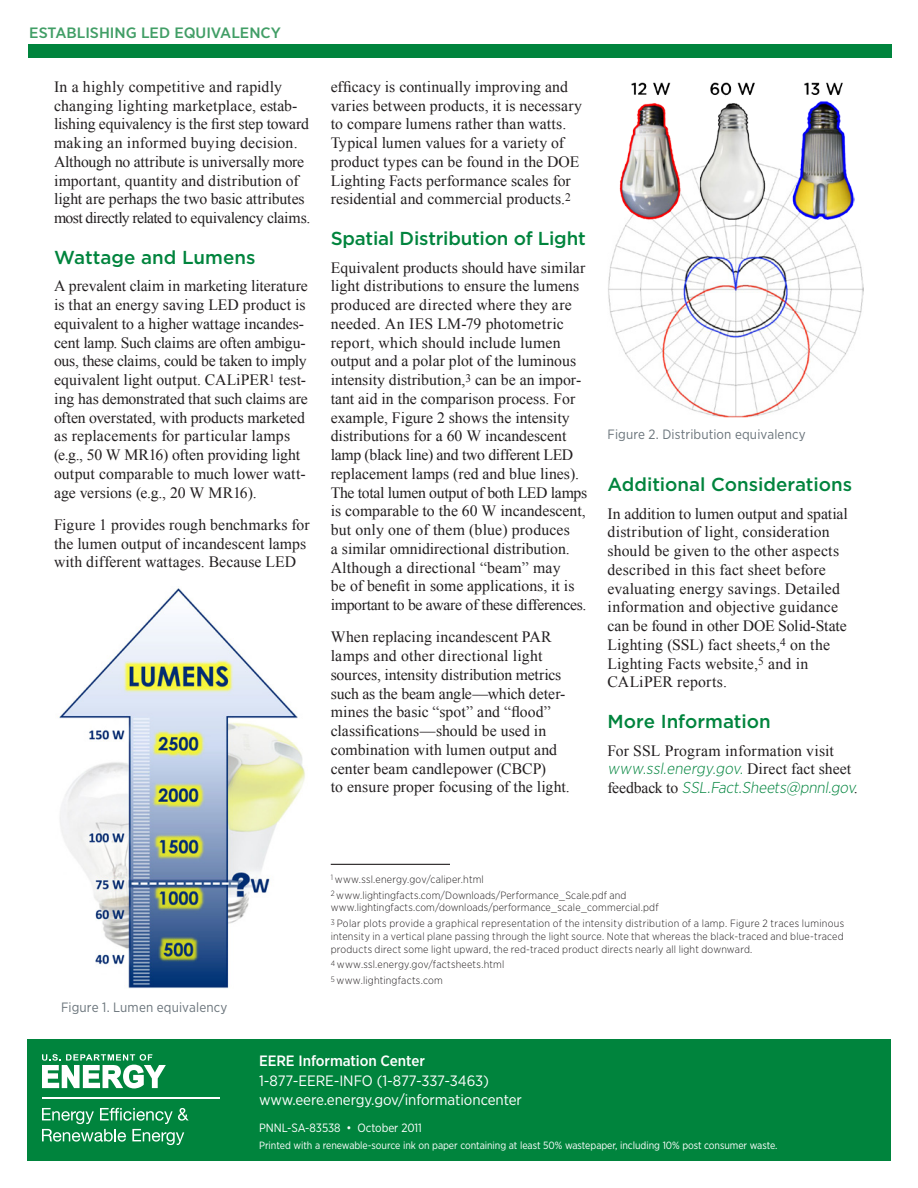
<style>
.page{position:relative;width:918px;height:1188px;background:#fff}
.page>*{position:absolute;margin:0;border:0;box-sizing:border-box;transform-origin:0 0}
.Subhead_1{font:500 18.75px "Gotham";letter-spacing:-.005em;color:#00843d}
.Base_Text{font:15.75px/18.8px "Times New Roman";color:#231f20}
.Base_Text_next_col{font:15.75px/18.8px "Times New Roman";letter-spacing:-.005em;color:#231f20}
.H-attribution{font:15px "Gotham Narrow";letter-spacing:-.005em;color:#fff}
.program_name_page_to{font:500 15px "Gotham Narrow";color:#419e66;scale:1.1 1}
.H-attribution-2{font:500 15px "Gotham Narrow";letter-spacing:-.005em;color:#fff}
.t1{font:13.5px "Gotham Narrow";letter-spacing:.01em;color:#6a747b}
.H-printed_______ink{font:12px "Gotham Narrow";letter-spacing:-.005em;color:#fff}
.footnote2{font:300 10.5px/12.8px "Gotham Narrow";letter-spacing:.01em;color:#231f20}
.H-printed_______ink-2{font:10.5px "Gotham Narrow";letter-spacing:-.005em;color:#fff}
.footnote1{font:300 10.5px "Gotham Narrow";letter-spacing:.02em;color:#231f20}
.s1{font-family:"Gotham Narrow";font-weight:300;font-style:italic;color:#00843d}
</style>
<div class="page">
<img style="left:59px;top:588px;width:246px;height:400px">
<hr style="left:331px;top:864px;width:119px;height:1px;background:#231f20">
<img style="left:608px;top:219px;width:256px;height:198px">
<img style="left:619px;top:82px;width:236px;height:137px">
<div style="left:28px;top:44px;width:864px;height:14px;background:#00843d"></div>
<div style="left:27px;top:1039px;width:864px;height:122px;background:#00843d"></div>
<svg style="left:42px;top:1054px;width:124px;height:34px"></svg>
<hr style="left:42px;top:1097px;width:177px;height:2px;background:#fff">
<svg style="left:42px;top:1108px;width:147px;height:37px"></svg>
<p class="program_name_page_to" style="left:29px;top:23px;width:230px">ESTABLISHING LED EQUIVALENCY</p>
<p class="Base_Text_next_col" style="left:54px;top:77px;width:258px">In a highly competitive and rapidly changing lighting marketplace, estab&shy;lishing equivalency is the first step toward making an informed buying decision.<br>Although no attribute is universally more important, quantity and distribution of light are perhaps the two basic attributes most directly related to equivalency claims.</p>
<p class="Subhead_1" style="left:54px;top:246px;width:203px">Wattage and Lumens</p>
<p class="Base_Text" style="left:54px;top:277px;width:255px">A prevalent claim in marketing literature is that an energy saving LED product is equivalent to a higher wattage incandes&shy;cent lamp. Such claims are often ambigu&shy;ous, these claims, could be taken to imply equivalent light output. CALiPER<sup>1</sup> test&shy;ing has demonstrated that such claims are often overstated, with products marketed as replacements for particular lamps (e.g., 50 W MR16) often providing light output comparable to much lower watt&shy;age versions (e.g., 20 W MR16).</p>
<p class="Base_Text" style="left:54px;top:515px;width:257px">Figure 1 provides rough benchmarks for the lumen output of incandescent lamps with different wattages. Because LED</p>
<p class="Base_Text" style="left:331px;top:77px;width:253px">efficacy is continually improving and varies between products, it is necessary to compare lumens rather than watts.<br>Typical lumen values for a variety of product types can be found in the DOE Lighting Facts performance scales for residential and commercial products.<sup>2</sup></p>
<p class="Subhead_1" style="left:331px;top:227px;width:256px">Spatial Distribution of Light</p>
<p class="Base_Text" style="left:331px;top:258px;width:258px">Equivalent products should have similar light distributions to ensure the lumens produced are directed where they are needed. An IES LM-79 photometric report, which should include lumen output and a polar plot of the luminous intensity distribution,<sup>3</sup> can be an impor&shy;tant aid in the comparison process. For example, Figure 2 shows the intensity distributions for a 60 W incandescent lamp (black line) and two different LED replacement lamps (red and blue lines).<br>The total lumen output of both LED lamps is comparable to the 60 W incandescent, but only one of them (blue) produces<br>a similar omnidirectional distribution.<br>Although a directional “beam” may<br>be of benefit in some applications, it is important to be aware of these differences.</p>
<p class="Base_Text" style="left:331px;top:628px;width:241px">When replacing incandescent PAR lamps and other directional light sources, intensity distribution metrics such as the beam angle—which deter&shy;mines the basic “spot” and “flood” classifications—should be used in combination with lumen output and center beam candlepower (CBCP)<br>to ensure proper focusing of the light.</p>
<p class="t1" style="left:608px;top:426px;width:200px">Figure 2. Distribution equivalency</p>
<p class="Subhead_1" style="left:608px;top:473px;width:246px">Additional Considerations</p>
<p class="Base_Text" style="left:608px;top:504px;width:242px">In addition to lumen output and spatial distribution of light, consideration should be given to the other aspects described in this fact sheet before evaluating energy savings. Detailed information and objective guidance can be found in other DOE Solid-State Lighting (SSL) fact sheets,<sup>4</sup> on the Lighting Facts website,<sup>5</sup> and in CALiPER reports.</p>
<p class="Subhead_1" style="left:608px;top:710px;width:165px">More Information</p>
<p class="Base_Text" style="left:608px;top:741px;width:253px">For SSL Program information visit <span class="s1">www.ssl.energy.gov.</span>Direct fact sheet fe e db ack to <span class="s1">SSL.Fact.Sheets@pnnl.gov</span>.</p>
<p class="t1" style="left:61px;top:999px;width:168px">Figure 1. Lumen equivalency</p>
<p class="footnote1" style="left:331px;top:873px;width:155px"><sup>1</sup> www.ssl.energy.gov/caliper.html</p>
<p class="footnote2" style="left:331px;top:888px;width:329px"><sup>2</sup> www.lightingfacts.com/Downloads/Performance_Scale.pdf and www.lightingfacts.com/downloads/performance_scale_commercial.pdf</p>
<p class="footnote2" style="left:331px;top:917px;width:515px;text-align:justify"><sup>3</sup> Polar plots provide a graphical representation of the intensity distribution of a lamp. Figure 2 traces luminous intensity in a vertical plane passing through the light source. Note that whereas the black-traced and blue-traced products direct some light upward, the red-traced product directs nearly all light downward.</p>
<p class="footnote2" style="left:331px;top:958px;width:175px"><sup>4</sup> www.ssl.energy.gov/factsheets.html</p>
<p class="footnote2" style="left:331px;top:974px;width:114px"><sup>5</sup> www.lightingfacts.com</p>
<p class="H-attribution-2" style="left:259px;top:1051px;width:167px">EERE Information Center</p>
<p class="H-attribution" style="left:259px;top:1071px;width:231px">1-877-EERE-INFO (1-877-337-3463)</p>
<p class="H-attribution" style="left:259px;top:1091px;width:264px">www.eere.energy.gov/informationcenter</p>
<p class="H-printed_______ink" style="left:259px;top:1120px;width:164px">PNNL-SA-83538 • October 2011</p>
<p class="H-printed_______ink-2" style="left:259px;top:1139px;width:520px">Printed with a renewable-source ink on paper containing at least 50% wastepaper, including 10% post consumer waste.</p>
</div>
